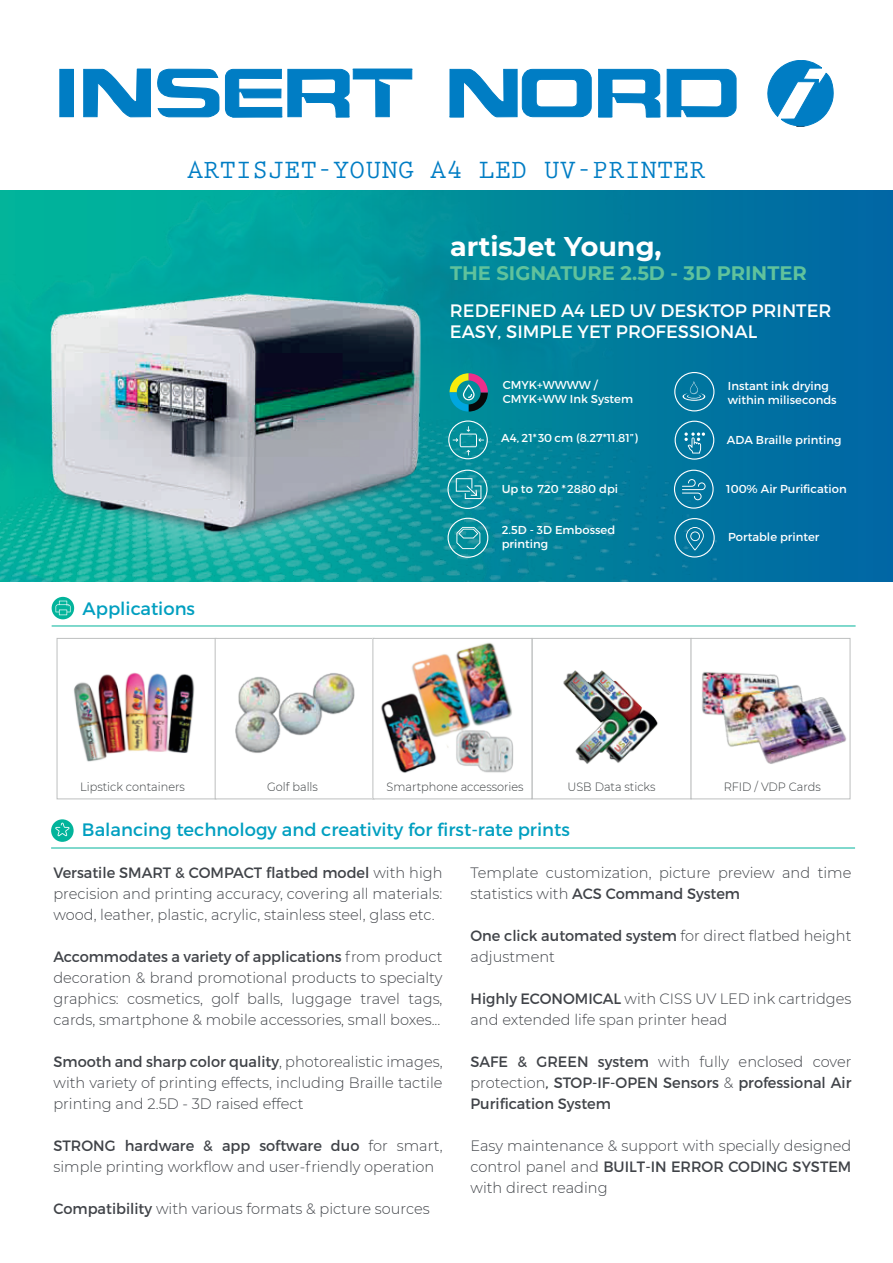
<style>
.page{position:relative;width:893px;height:1263px;background:#fff}
.page>*{position:absolute;margin:0;border:0;box-sizing:border-box;transform-origin:0 0}
.t1{font:700 27px "Prestige Elite Std";color:#007dc4}
.t2{font:700 27px "Montserrat";color:#fff}
.t3{font:700 19.5px "Montserrat";color:#60c29c}
.t4{font:18px "Montserrat";color:#009fc0}
.t5{font:18px/21px "Montserrat";color:#fff}
.t6{font:300 15px/21px "Montserrat";color:#404348;text-align:justify}
.t7{font:15px/21px "Montserrat";color:#404348;text-align:justify}
.t8{font:300 12px "Montserrat";color:#3a3e40;scale:.94 1}
.t9{font:11.55px/13.8px "Montserrat";color:#fff}
.s1{font-weight:400}
.s2{font-weight:300}
</style>
<div class="page">
<svg style="left:767px;top:60px;width:66px;height:67px"></svg>
<div style="left:60px;top:69px;width:13px;height:48px;background:#007dc4"></div>
<div style="left:60px;top:69px;width:14px;height:48px;border:1px solid #007dc4"></div>
<svg style="left:449px;top:68px;width:143px;height:49px"></svg>
<svg style="left:598px;top:69px;width:62px;height:49px"></svg>
<svg style="left:83px;top:68px;width:136px;height:49px"></svg>
<svg style="left:225px;top:69px;width:187px;height:49px"></svg>
<div style="left:353px;top:69px;width:59px;height:1px;background:#231f20;border:1px solid #007dc4"></div>
<svg style="left:667px;top:69px;width:69px;height:48px"></svg>
<img style="left:0;top:191px;width:893px;height:390px">
<svg style="left:52px;top:597px;width:22px;height:22px"></svg>
<svg style="left:56px;top:601px;width:15px;height:14px"></svg>
<svg style="left:51px;top:819px;width:23px;height:23px"></svg>
<svg style="left:55px;top:823px;width:15px;height:13px"></svg>
<hr style="left:52px;top:626px;width:804px;height:1px;background:#02b49b">
<hr style="left:51px;top:848px;width:804px;height:1px;background:#02b49b">
<div style="left:532px;top:638px;width:159px;height:161px;border:1px solid #bdbfbf"></div>
<div style="left:691px;top:638px;width:159px;height:161px;border:1px solid #bdbfbf"></div>
<img style="left:689px;top:645px;width:162px;height:143px">
<img style="left:401px;top:638px;width:169px;height:155px">
<img style="left:56px;top:638px;width:122px;height:162px">
<img style="left:178px;top:637px;width:223px;height:163px">
<img style="left:0;top:232px;width:495px;height:348px">
<img style="left:506px;top:644px;width:202px;height:135px">
<svg style="left:450px;top:373px;width:38px;height:39px"></svg>
<div style="left:447px;top:470px;width:41px;height:39px;border:1px solid #fff;border-radius:50%"></div>
<svg style="left:456px;top:478px;width:25px;height:21px"></svg>
<div style="left:448px;top:518px;width:40px;height:40px;border:1px solid #fff;border-radius:50%"></div>
<svg style="left:456px;top:527px;width:24px;height:22px"></svg>
<div style="left:674px;top:518px;width:41px;height:39px;border:1px solid #fff;border-radius:50%"></div>
<svg style="left:686px;top:527px;width:18px;height:23px"></svg>
<div style="left:674px;top:470px;width:40px;height:39px;border:1px solid #fff;border-radius:50%"></div>
<svg style="left:682px;top:479px;width:24px;height:21px"></svg>
<div style="left:448px;top:420px;width:40px;height:39px;border:1px solid #fff;border-radius:50%"></div>
<svg style="left:453px;top:426px;width:31px;height:29px"></svg>
<svg style="left:675px;top:421px;width:39px;height:39px;background:#268aad"></svg>
<svg style="left:674px;top:372px;width:40px;height:39px;background:#1e86aa"></svg>
<h1 class="t1" style="left:187px;top:155px;width:520px">ARTISJET-YOUNG A4 LED UV-PRINTER</h1>
<h1 class="t2" style="left:450px;top:227px;width:213px">artisJet Young,</h1>
<h2 class="t3" style="left:450px;top:259px;width:358px">THE SIGNATURE 2.5D - 3D PRINTER</h2>
<p class="t5" style="left:450px;top:300px;width:383px">REDEFINED A4 LED UV DESKTOP PRINTER<br>EASY, SIMPLE YET PROFESSIONAL</p>
<p class="t9" style="left:503px;top:378px;width:132px">CMYK+WWWW /<br>CMYK+WW Ink System</p>
<p class="t9" style="left:728px;top:379px;width:110px">Instant ink drying within miliseconds</p>
<p class="t9" style="left:501px;top:431px;width:138px">A4, 21*30 cm (8.27*11.81”)</p>
<p class="t9" style="left:727px;top:432px;width:116px">ADA Braille printing</p>
<p class="t4" style="left:82px;top:597px;width:114px">Applications</p>
<p class="t9" style="left:726px;top:481px;width:122px">100% Air Purification</p>
<p class="t9" style="left:502px;top:482px;width:118px">Up to 720 *2880 dpi</p>
<p class="t9" style="left:502px;top:523px;width:115px">2.5D - 3D Embossed printing</p>
<p class="t9" style="left:728px;top:530px;width:93px">Portable printer</p>
<p class="t8" style="left:80px;top:778px;width:113px">Lipstick containers</p>
<p class="t8" style="left:267px;top:778px;width:56px">Golf balls</p>
<p class="t8" style="left:387px;top:778px;width:147px">Smartphone accessories</p>
<p class="t8" style="left:567px;top:778px;width:95px">USB Data sticks</p>
<p class="t8" style="left:724px;top:778px;width:105px">RFID / VDP Cards</p>
<p class="t4" style="left:82px;top:819px;width:489px">Balancing technology and creativity for first-rate prints</p>
<p class="t6" style="left:53px;top:861px;width:391px"><span class="s1">Versatile SMART &amp; COMPACT flatbed model</span> with high precision and printing accuracy, covering all materials: wood, leather, plastic, acrylic, stainless steel, glass etc.</p>
<p class="t6" style="left:53px;top:945px;width:391px"><span class="s1">Accommodates a variety of applications</span> from product decoration &amp; brand promotional products to specialty graphics: cosmetics, golf balls, luggage travel tags, cards, smartphone &amp; mobile accessories, small boxes...</p>
<p class="t6" style="left:53px;top:1050px;width:391px"><span class="s1">Smooth and sharp color quality</span>, photorealistic images, with variety of printing effects, including Braille tactile printing and 2.5D - 3D raised effect</p>
<p class="t6" style="left:53px;top:1134px;width:391px"><span class="s1">STRONG hardware &amp; app software duo</span> for smart, simple printing workflow and user-friendly operation</p>
<p class="t6" style="left:53px;top:1197px;width:378px"><span class="s1">Compatibility</span> with various formats &amp; picture sources</p>
<p class="t6" style="left:470px;top:861px;width:382px">Template customization, picture preview and time statistics with <span class="s1">ACS Command System</span></p>
<p class="t6" style="left:470px;top:924px;width:382px"><span class="s1">One click automated system</span> for direct flatbed height adjustment</p>
<p class="t6" style="left:470px;top:987px;width:382px"><span class="s1">Highly ECONOMICAL</span> with CISS UV LED ink cartridges and extended life span printer head</p>
<p class="t7" style="left:470px;top:1051px;width:382px">SAFE &amp; GREEN system <span class="s2">with fully enclosed cover protection</span>, STOP-IF-OPEN Sensors <span class="s2">&amp;</span> professional Air Purification System</p>
<p class="t6" style="left:470px;top:1134px;width:382px">Easy maintenance &amp; support with specially designed control panel and <span class="s1">BUILT-IN ERROR CODING SYSTEM </span>with direct reading</p>
</div>
